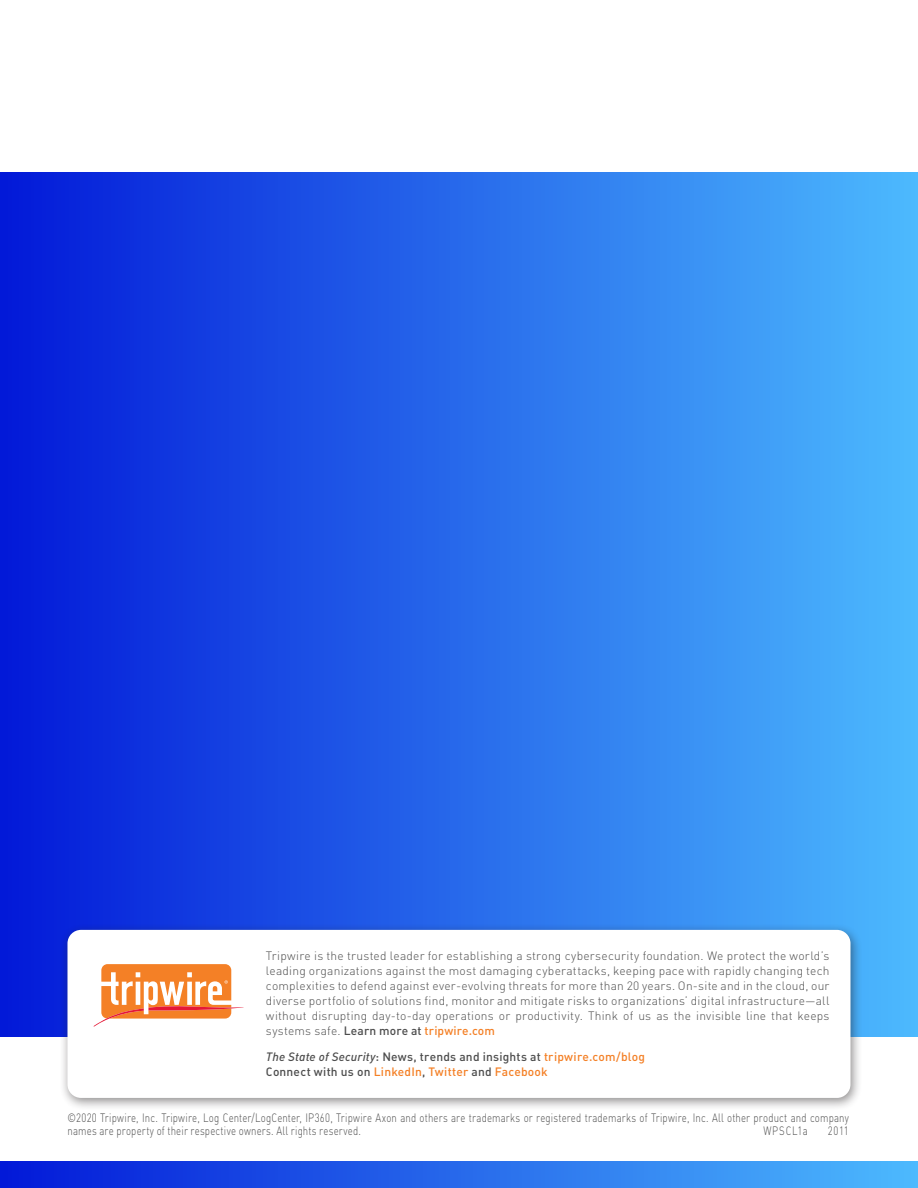
<style>
.page{position:relative;width:918px;height:1188px;background:#fff}
.page>*{position:absolute;margin:0;border:0;box-sizing:border-box;transform-origin:0 0}
.Cover_Back_Copyright{font:300 12px/15px "DIN Pro";letter-spacing:.02em;color:#4d4d4d;text-align:justify}
.Cover_Back_Copyright-2{font:300 12px/13.5px "DIN Pro";letter-spacing:.02em;color:#4d4d4d;scale:.8 1}
.t1{font:500 12px/15px "DIN Pro";letter-spacing:.015em;color:#4d4d4d}
.Cover_Back_Copyright-3{font:300 12px "DIN Pro";letter-spacing:.07em;color:#4d4d4d;scale:.8 1}
.s1{font-weight:500}
.s2{font-weight:500;color:#f48026}
.s3{font-style:italic}
.s4{color:#f48026}
</style>
<div class="page">
<div style="left:0;top:172px;width:918px;height:864px;background:linear-gradient(to right,#0218d8,#4cbafe)"></div>
<div style="left:0;top:1161px;width:918px;height:27px;background:linear-gradient(to right,#0218d8,#4cbafe)"></div>
<div style="left:60px;top:923px;width:803px;height:188px;background:#231f20;opacity:.5"></div>
<div style="left:68px;top:930px;width:782px;height:168px;background:#fff;border-radius:14px"></div>
<svg style="left:94px;top:964px;width:150px;height:63px"></svg>
<p class="Cover_Back_Copyright" style="left:266px;top:948px;width:565px">Tripwire is the trusted leader for establishing a strong cybersecurity foundation. We protect the world’s leading organizations against the most damaging cyberattacks, keeping pace with rapidly changing tech complexities to defend against ever-evolving threats for more than 20 years. On-site and in the cloud, our diverse portfolio of solutions find, monitor and mitigate risks to organizations’ digital infrastructure—all without disrupting day-to-day operations or productivity. Think of us as the invisible line that keeps systems safe. <span class="s1">Learn more at</span> <span class="s2">tripwire.com</span></p>
<p class="t1" style="left:266px;top:1048px;width:381px"><span class="s3">The State of Security</span>: News, trends and insights at <span class="s4">tripwire.com/blog<br></span>Connect with us on <span class="s4">LinkedIn</span>, <span class="s4">Twitter</span> and <span class="s4">Facebook</span></p>
<p class="Cover_Back_Copyright-2" style="left:68px;top:1110px;width:978px">©2020 Tripwire, Inc. Tripwire, Log Center/LogCenter, IP360, Tripwire Axon and others are trademarks or registered trademarks of Tripwire, Inc. All other product and company names are property of their respective owners. All rights reserved.</p>
<p class="Cover_Back_Copyright-3" style="left:763px;top:1123px;width:57px">WPSCL1a</p>
<p class="Cover_Back_Copyright-2" style="left:828px;top:1124px;width:28px">2011</p>
</div>
